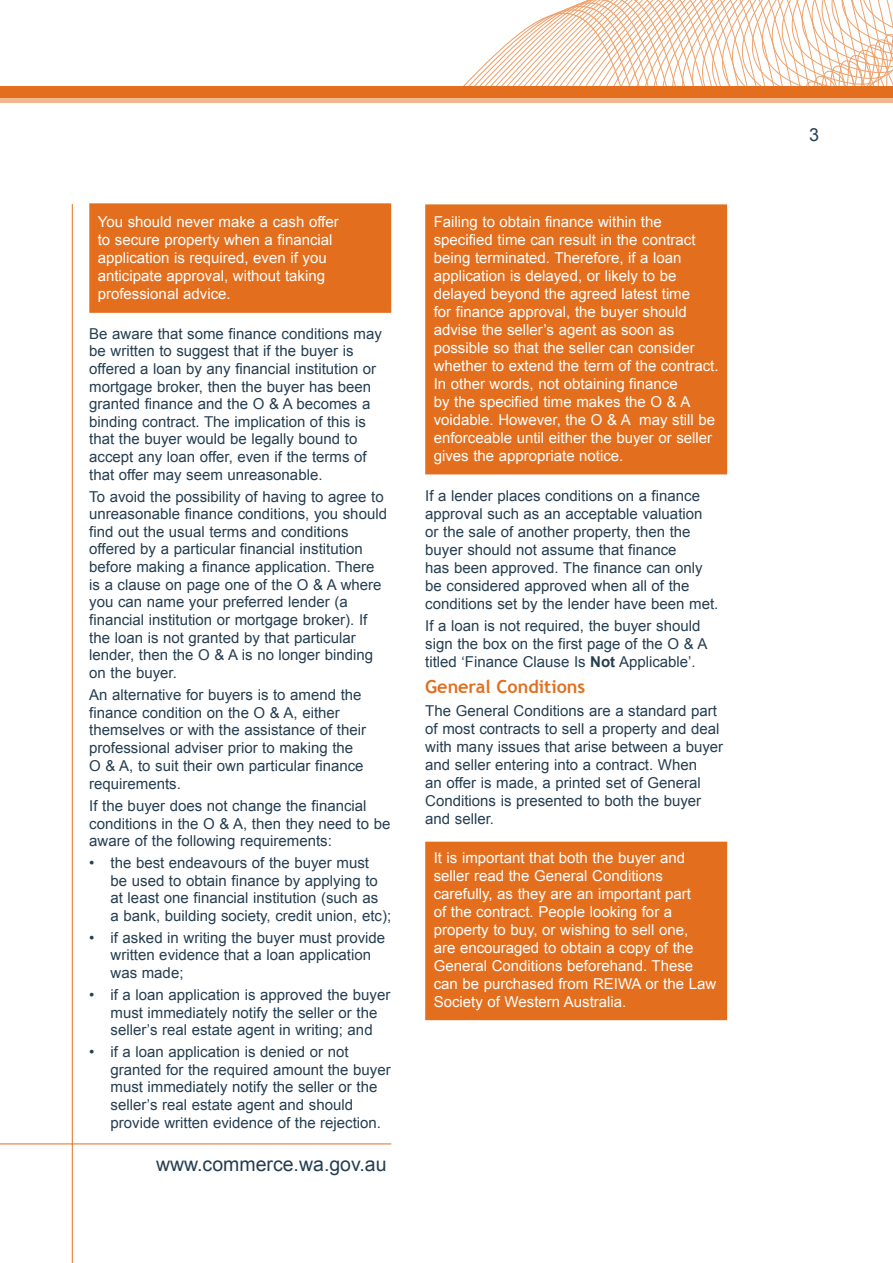
<style>
.page{position:relative;width:893px;height:1263px;background:#fff}
.page>*{position:absolute;margin:0;border:0;box-sizing:border-box;transform-origin:0 0}
.text{font:19.5px "Arial";color:#253e51}
.text-2{font:700 18px "Trebuchet MS";color:#e36f1e}
.text-3{font:18px "Arial";color:#253e51}
.text-4{font:15px/17.7px "Arial";color:#253e51}
.text-5{font:15px/18px "Arial";color:#fff}
.s1{font-weight:700}
.s2{color:#fff}
</style>
<div class="page">
<hr style="left:0;top:1143px;width:391px;height:1px;background:#e36f1e">
<hr style="left:72px;top:204px;width:1px;height:1059px;background:#e36f1e">
<svg style="left:841px;top:0;width:52px;height:87px"></svg>
<svg style="left:297px;top:0;width:504px;height:87px"></svg>
<div style="left:0;top:91px;width:893px;height:11px;background:#f1b78e"></div>
<div style="left:0;top:87px;width:893px;height:11px;background:#e36f1e"></div>
<div style="left:89px;top:203px;width:302px;height:110px;background:#e36f1e"></div>
<div style="left:425px;top:204px;width:302px;height:270px;background:#e36f1e"></div>
<div style="left:425px;top:842px;width:302px;height:178px;background:#e36f1e"></div>
<p class="text-5" style="left:98px;top:213px;width:242px">You should never make a cash offer to secure property when a financial application is required, even if you anticipate approval, without taking professional advice.</p>
<p class="text-4" style="left:89px;top:325px;width:294px">Be aware that some finance conditions may be written to suggest that if the buyer is offered a loan by any financial institution or mortgage broker, then the buyer has been granted finance and the O &amp; A becomes a binding contract. The implication of this is that the buyer would be legally bound to accept any loan offer, even if the terms of that offer may seem unreasonable.</p>
<p class="text-4" style="left:89px;top:488px;width:299px">To avoid the possibility of having to agree to unreasonable finance conditions, you should find out the usual terms and conditions offered by a particular financial institution before making a finance application. There is a clause on page one of the O &amp; A where you can name your preferred lender (a financial institution or mortgage broker). If the loan is not granted by that particular lender, then the O &amp; A is no longer binding on the buyer.</p>
<p class="text-4" style="left:89px;top:686px;width:278px">An alternative for buyers is to amend the finance condition on the O &amp; A, either themselves or with the assistance of their professional adviser prior to making the O &amp; A, to suit their own particular finance requirements.</p>
<p class="text-4" style="left:89px;top:796px;width:303px">If the buyer does not change the financial conditions in the O &amp; A, then they need to be aware of the following requirements:</p>
<p class="text-4" style="left:111px;top:854px;width:282px;text-indent:-21px">• the best endeavours of the buyer must<br>be used to obtain finance by applying to at least one financial institution (such as<br>a bank, building society, credit union, etc);</p>
<p class="text-4" style="left:111px;top:929px;width:276px;text-indent:-21px">• if asked in writing the buyer must provide written evidence that a loan application was made;</p>
<p class="text-4" style="left:89px;top:986px;width:303px;text-align:center">• if a loan application is approved the buyer must immediately notify the seller or the seller’s real estate agent in writing; and</p>
<p class="text-4" style="left:111px;top:1043px;width:282px;text-indent:-21px">• if a loan application is denied or not granted for the required amount the buyer must immediately notify the seller or the seller’s real estate agent and should provide written evidence of the rejection.</p>
<p class="text" style="left:156px;top:1152px;width:232px">www.commerce.wa.gov.au</p>
<p class="text-5" style="left:434px;top:213px;width:286px">Failing to obtain finance within the specified time can result in the contract being terminated. Therefore, if a loan application is delayed, or likely to be delayed beyond the agreed latest time<br>for finance approval, the buyer should advise the seller’s agent as soon as possible so that the seller can consider whether to extend the term of the contract.<br>In other words, not obtaining finance<br>by the specified time makes the O &amp; A voidable. However, the O &amp; A may still be enforceable until either the buyer or seller gives the appropriate notice.</p>
<p class="text-4" style="left:425px;top:487px;width:295px">If a lender places conditions on a finance approval such as an acceptable valuation or the sale of another property, then the buyer should not assume that finance<br>has been approved. The finance can only be considered approved when all of the conditions set by the lender have been met.</p>
<p class="text-4" style="left:425px;top:617px;width:284px">If a loan is not required, the buyer should sign the box on the first page of the O &amp; A titled ‘Finance Clause Is <span class="s1">Not</span> Applicable’.</p>
<p class="text-2" style="left:425px;top:676px;width:162px">General Conditions</p>
<p class="text-4" style="left:425px;top:701px;width:300px">The General Conditions are a standard part of most contracts to sell a property and deal with many issues that arise between a buyer and seller entering into a contract. When<br>an offer is made, a printed set of General Conditions is presented to both the buyer and seller.<span class="s2">I</span></p>
<p class="text-5" style="left:434px;top:849px;width:284px">It is important that both the buyer and seller read the General Conditions carefully, as they are an important part<br>of the contract. People looking for a property to buy, or wishing to sell one,<br>are encouraged to obtain a copy of the General Conditions beforehand. These can be purchased from REIWA or the Law Society of Western Australia.</p>
<p class="text-3" style="left:809px;top:123px;width:12px">3</p>
</div>
